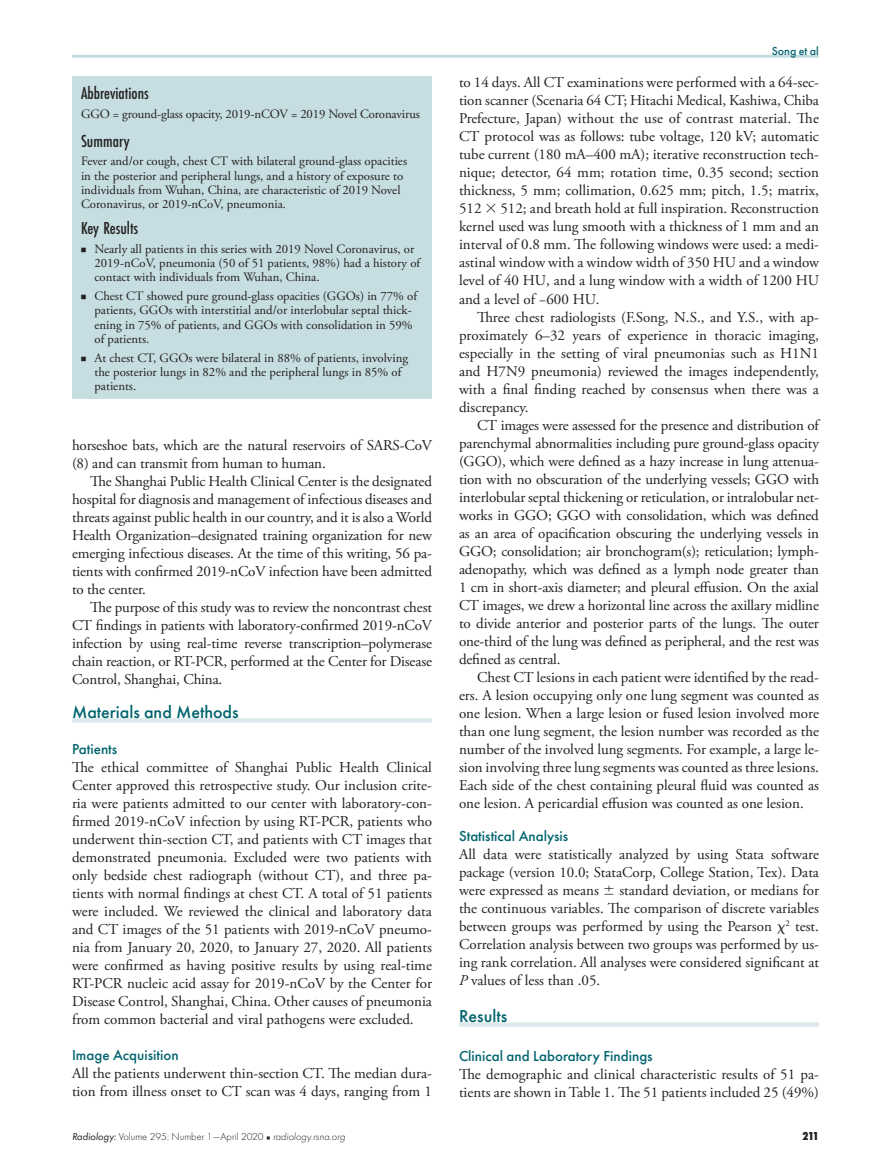
<style>
.page{position:relative;width:891px;height:1175px;background:#fff}
.page>*{position:absolute;margin:0;border:0;box-sizing:border-box;transform-origin:0 0}
.t1{font:500 18px "Futura PT Cond";color:#231f20}
.t2{font:500 18px "Futura PT";color:#00636d}
.t3{font:15px/18px "Adobe Garamond Pro";color:#231f20;text-align:justify}
.t4{font:500 15px "Futura PT";color:#00636d}
.t5{font:12.75px/14.2px "Adobe Garamond Pro";color:#231f20}
.t6{font:500 12px "Futura PT";color:#00636d}
.t7{font:800 12px "Futura PT Cond";color:#231f20}
.t8{font:300 10.5px "Futura PT";color:#231f20}
.s1{font-family:"Universal Newswith Comm Pi";font-size:9px}
.s2{font-family:"Universal Greekwith Math Pi"}
.s3{font-style:italic}
.s4{font-weight:400;font-style:italic}
.s5{font-family:"Universal Newswith Comm Pi";font-weight:400;font-size:6px}
</style>
<div class="page">
<hr style="left:72px;top:55px;width:747px;height:3px;background:#c6dee1">
<hr style="left:72px;top:718px;width:360px;height:4px;background:#dceaec">
<hr style="left:459px;top:1022px;width:360px;height:4px;background:#dceaec">
<div style="left:72px;top:76px;width:360px;height:323px;background:#c6dee1"></div>
<p class="t1" style="left:81px;top:83px;width:69px">Abbreviations</p>
<p class="t5" style="left:81px;top:107px;width:340px">GGO = ground-glass opacity, 2019-nCOV = 2019 Novel Coronavirus</p>
<p class="t1" style="left:81px;top:130px;width:50px">Summary</p>
<p class="t5" style="left:81px;top:155px;width:328px">Fever and/or cough, chest CT with bilateral ground-glass opacities in the posterior and peripheral lungs, and a history of exposure to individuals from Wuhan, China, are characteristic of 2019 Novel Coronavirus, or 2019-nCoV, pneumonia.</p>
<p class="t1" style="left:81px;top:218px;width:59px">Key Results</p>
<p class="t5" style="left:94px;top:242px;width:327px;text-indent:-14px"><span class="s1">n</span> Nearly all patients in this series with 2019 Novel Coronavirus, or<br>2019-nCoV, pneumonia (50 of 51 patients, 98%) had a history of contact with individuals from Wuhan, China.</p>
<p class="t5" style="left:94px;top:289px;width:324px;text-indent:-14px"><span class="s1">n</span> Chest CT showed pure ground-glass opacities (GGOs) in 77% of patients, GGOs with interstitial and/or interlobular septal thick&shy;ening in 75% of patients, and GGOs with consolidation in 59% of patients.</p>
<p class="t5" style="left:94px;top:351px;width:315px;text-indent:-14px"><span class="s1">n</span> At chest CT, GGOs were bilateral in 88% of patients, involving the posterior lungs in 82% and the peripheral lungs in 85% of patients.</p>
<p class="t3" style="left:72px;top:436px;width:362px">horseshoe bats, which are the natural reservoirs of SARS-CoV (8) and can transmit from human to human.</p>
<p class="t3" style="left:72px;top:472px;width:362px;text-indent:18px">The Shanghai Public Health Clinical Center is the designated hospital for diagnosis and management of infectious diseases and threats against public health in our country, and it is also a World Health Organization–designated training organization for new emerging infectious diseases. At the time of this writing, 56 pa&shy;tients with confirmed 2019-nCoV infection have been admitted to the center.</p>
<p class="t3" style="left:72px;top:598px;width:362px;text-indent:18px">The purpose of this study was to review the noncontrast chest CT findings in patients with laboratory-confirmed 2019-nCoV infection by using real-time reverse transcription–polymerase chain reaction, or RT-PCR, performed at the Center for Disease Control, Shanghai, China.</p>
<p class="t2" style="left:72px;top:701px;width:168px">Materials and Methods</p>
<p class="t4" style="left:72px;top:740px;width:47px">Patients</p>
<p class="t3" style="left:72px;top:759px;width:362px">The ethical committee of Shanghai Public Health Clinical Center approved this retrospective study. Our inclusion crite&shy;ria were patients admitted to our center with laboratory-con&shy;firmed 2019-nCoV infection by using RT-PCR, patients who underwent thin-section CT, and patients with CT images that demonstrated pneumonia. Excluded were two patients with only bedside chest radiograph (without CT), and three pa&shy;tients with normal findings at chest CT. A total of 51 patients were included. We reviewed the clinical and laboratory data and CT images of the 51 patients with 2019-nCoV pneumo&shy;nia from January 20, 2020, to January 27, 2020. All patients were confirmed as having positive results by using real-time RT-PCR nucleic acid assay for 2019-nCoV by the Center for Disease Control, Shanghai, China. Other causes of pneumonia from common bacterial and viral pathogens were excluded.</p>
<p class="t4" style="left:72px;top:1046px;width:108px">Image Acquisition</p>
<p class="t3" style="left:72px;top:1065px;width:361px">All the patients underwent thin-section CT. The median dura&shy;tion from illness onset to CT scan was 4 days, ranging from 1</p>
<p class="t6" style="left:772px;top:44px;width:49px">Song et al</p>
<p class="t3" style="left:459px;top:74px;width:362px">to 14 days. All CT examinations were performed with a 64-sec&shy;tion scanner (Scenaria 64 CT; Hitachi Medical, Kashiwa, Chiba Prefecture, Japan) without the use of contrast material. The CT protocol was as follows: tube voltage, 120 kV; automatic tube current (180 mA–400 mA); iterative reconstruction tech&shy;nique; detector, 64 mm; rotation time, 0.35 second; section thickness, 5 mm; collimation, 0.625 mm; pitch, 1.5; matrix, 512 <span class="s2">3</span> 512; and breath hold at full inspiration. Reconstruction kernel used was lung smooth with a thickness of 1 mm and an interval of 0.8 mm. The following windows were used: a medi&shy;astinal window with a window width of 350 HU and a window level of 40 HU, and a lung window with a width of 1200 HU and a level of −600 HU.</p>
<p class="t3" style="left:459px;top:308px;width:362px;text-indent:18px">Three chest radiologists (F.Song, N.S., and Y.S., with ap&shy;proximately 6–32 years of experience in thoracic imaging, especially in the setting of viral pneumonias such as H1N1 and H7N9 pneumonia) reviewed the images independently, with a final finding reached by consensus when there was a discrepancy.</p>
<p class="t3" style="left:459px;top:416px;width:362px;text-indent:18px">CT images were assessed for the presence and distribution of parenchymal abnormalities including pure ground-glass opacity (GGO), which were defined as a hazy increase in lung attenua&shy;tion with no obscuration of the underlying vessels; GGO with interlobular septal thickening or reticulation, or intralobular net&shy;works in GGO; GGO with consolidation, which was defined as an area of opacification obscuring the underlying vessels in GGO; consolidation; air bronchogram(s); reticulation; lymph&shy;adenopathy, which was defined as a lymph node greater than 1 cm in short-axis diameter; and pleural effusion. On the axial CT images, we drew a horizontal line across the axillary midline to divide anterior and posterior parts of the lungs. The outer one-third of the lung was defined as peripheral, and the rest was defined as central.</p>
<p class="t3" style="left:459px;top:668px;width:362px;text-indent:18px">Chest CT lesions in each patient were identified by the read&shy;ers. A lesion occupying only one lung segment was counted as one lesion. When a large lesion or fused lesion involved more than one lung segment, the lesion number was recorded as the number of the involved lung segments. For example, a large le&shy;sion involving three lung segments was counted as three lesions.<br>Each side of the chest containing pleural fluid was counted as one lesion. A pericardial effusion was counted as one lesion.</p>
<p class="t4" style="left:459px;top:826px;width:111px">Statistical Analysis</p>
<p class="t3" style="left:459px;top:845px;width:362px">All data were statistically analyzed by using Stata software package (version 10.0; StataCorp, College Station, Tex). Data were expressed as means <span class="s2">6</span> standard deviation, or medians for the continuous variables. The comparison of discrete variables between groups was performed by using the Pearson <span class="s2">x</span><sup>2</sup> test.<br>Correlation analysis between two groups was performed by us&shy;ing rank correlation. All analyses were considered significant at <span class="s3">P</span> values of less than .05.</p>
<p class="t2" style="left:459px;top:1005px;width:50px">Results</p>
<p class="t4" style="left:459px;top:1047px;width:195px">Clinical and Laboratory Findings</p>
<p class="t3" style="left:459px;top:1066px;width:362px">The demographic and clinical characteristic results of 51 pa&shy;tients are shown in Table 1. The 51 patients included 25 (49%)</p>
<p class="t8" style="left:72px;top:1131px;width:275px"><span class="s4">Radiology:</span> Volume 295: Number 1—April 2020 <span class="s5">n</span> <span class="s3">radiology.rsna.org</span></p>
<p class="t7" style="left:802px;top:1129px;width:18px">211</p>
</div>
